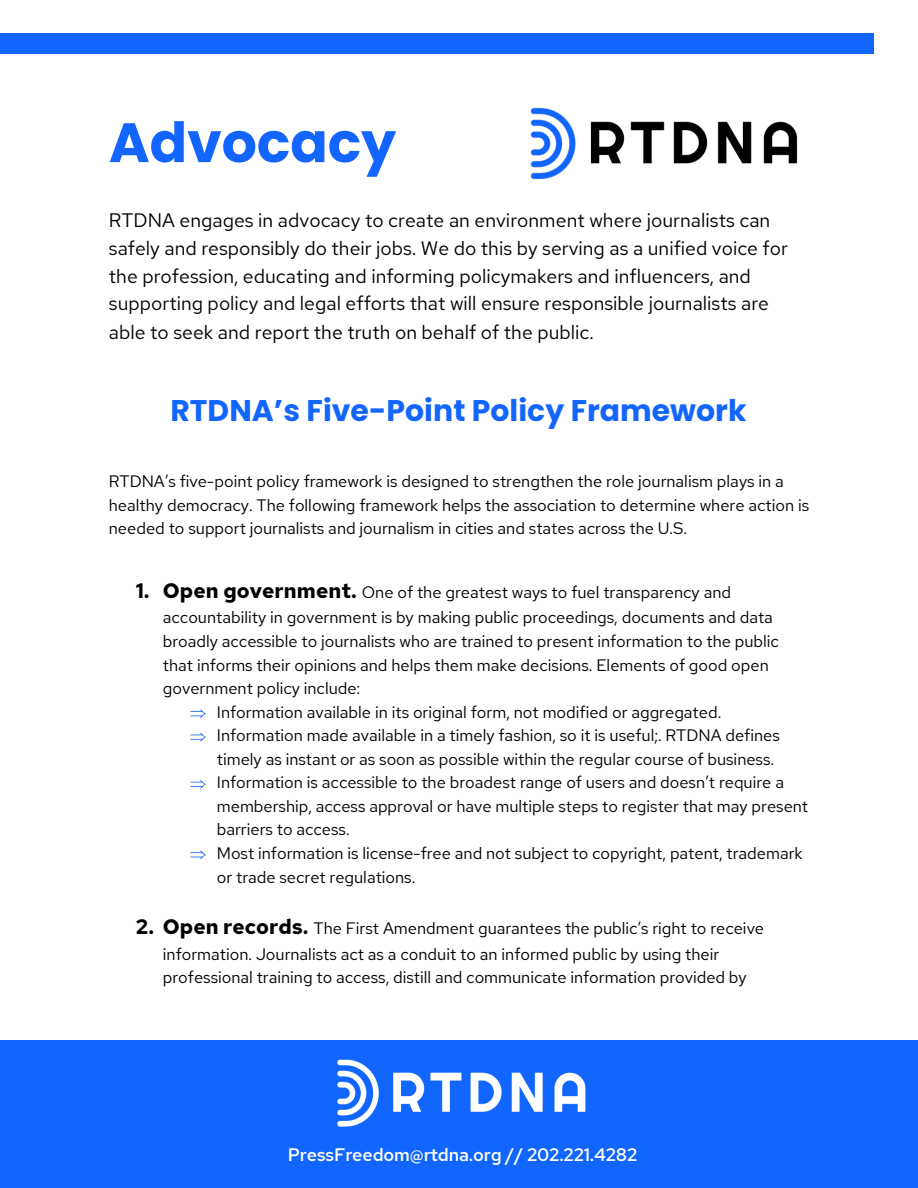
<style>
.page{position:relative;width:918px;height:1188px;background:#fff}
.page>*{position:absolute;margin:0;border:0;box-sizing:border-box;transform-origin:0 0}
.t1{font:700 55.35px "Poppins";color:#1265ff}
.t2{font:700 29.85px "Poppins";color:#1265ff}
.t3{font:19.5px/27.9px "Red Hat Text";color:#000}
.t4{font:500 18px "Red Hat Text";letter-spacing:-.01em;color:#fff}
.t5{font:16.5px/23.5px "Red Hat Text";color:#000}
.s1{font-weight:700;font-size:20.85px}
</style>
<div class="page">
<div style="left:0;top:33px;width:873px;height:21px;background:#1265ff"></div>
<div style="left:0;top:1040px;width:918px;height:148px;background:#1066ff"></div>
<img style="left:337px;top:1059px;width:249px;height:68px">
<svg style="left:190px;top:709px;width:16px;height:9px"></svg>
<svg style="left:190px;top:733px;width:16px;height:8px"></svg>
<svg style="left:190px;top:780px;width:16px;height:9px"></svg>
<svg style="left:190px;top:851px;width:16px;height:8px"></svg>
<img style="left:530px;top:107px;width:268px;height:73px">
<h1 class="t1" style="left:109px;top:111px;width:289px">Advocacy</h1>
<p class="t3" style="left:109px;top:206px;width:681px">RTDNA engages in advocacy to create an environment where journalists can safely and responsibly do their jobs. We do this by serving as a unified voice for the profession, educating and informing policymakers and influencers, and supporting policy and legal efforts that will ensure responsible journalists are able to seek and report the truth on behalf of the public.</p>
<h2 class="t2" style="left:170px;top:394px;width:578px">RTDNA’s Five-Point Policy Framework</h2>
<p class="t5" style="left:109px;top:470px;width:702px">RTDNA’s five-point policy framework is designed to strengthen the role journalism plays in a healthy democracy. The following framework helps the association to determine where action is needed to support journalists and journalism in cities and states across the U.S.</p>
<p class="t5" style="left:163px;top:579px;width:612px;line-height:25.5px;text-indent:-27px"><span class="s1">1. Open government.</span> One of the greatest ways to fuel transparency and accountability in government is by making public proceedings, documents and data</p>
<p class="t5" style="left:163px;top:629px;width:618px">broadly accessible to journalists who are trained to present information to the public</p>
<p class="t5" style="left:163px;top:653px;width:607px">that informs their opinions and helps them make decisions. Elements of good open</p>
<p class="t5" style="left:163px;top:676px;width:199px">government policy include:</p>
<p class="t5" style="left:217px;top:700px;width:506px">Information available in its original form, not modified or aggregated.</p>
<p class="t5" style="left:217px;top:723px;width:565px">Information made available in a timely fashion, so it is useful;. RTDNA defines</p>
<p class="t5" style="left:217px;top:747px;width:559px">timely as instant or as soon as possible within the regular course of business.</p>
<p class="t5" style="left:217px;top:770px;width:569px">Information is accessible to the broadest range of users and doesn’t require a</p>
<p class="t5" style="left:217px;top:794px;width:593px">membership, access approval or have multiple steps to register that may present</p>
<p class="t5" style="left:217px;top:818px;width:134px">barriers to access.</p>
<p class="t5" style="left:217px;top:841px;width:587px">Most information is license-free and not subject to copyright, patent, trademark</p>
<p class="t5" style="left:217px;top:865px;width:200px">or trade secret regulations.</p>
<p class="t5" style="left:163px;top:915px;width:603px;line-height:25.5px;text-indent:-27px"><span class="s1">2. Open records.</span> The First Amendment guarantees the public’s right to receive information. Journalists act as a conduit to an informed public by using their</p>
<p class="t5" style="left:163px;top:965px;width:585px">professional training to access, distill and communicate information provided by</p>
<p class="t4" style="left:288px;top:1143px;width:351px">PressFreedom@rtdna.org // 202.221.4282</p>
</div>
